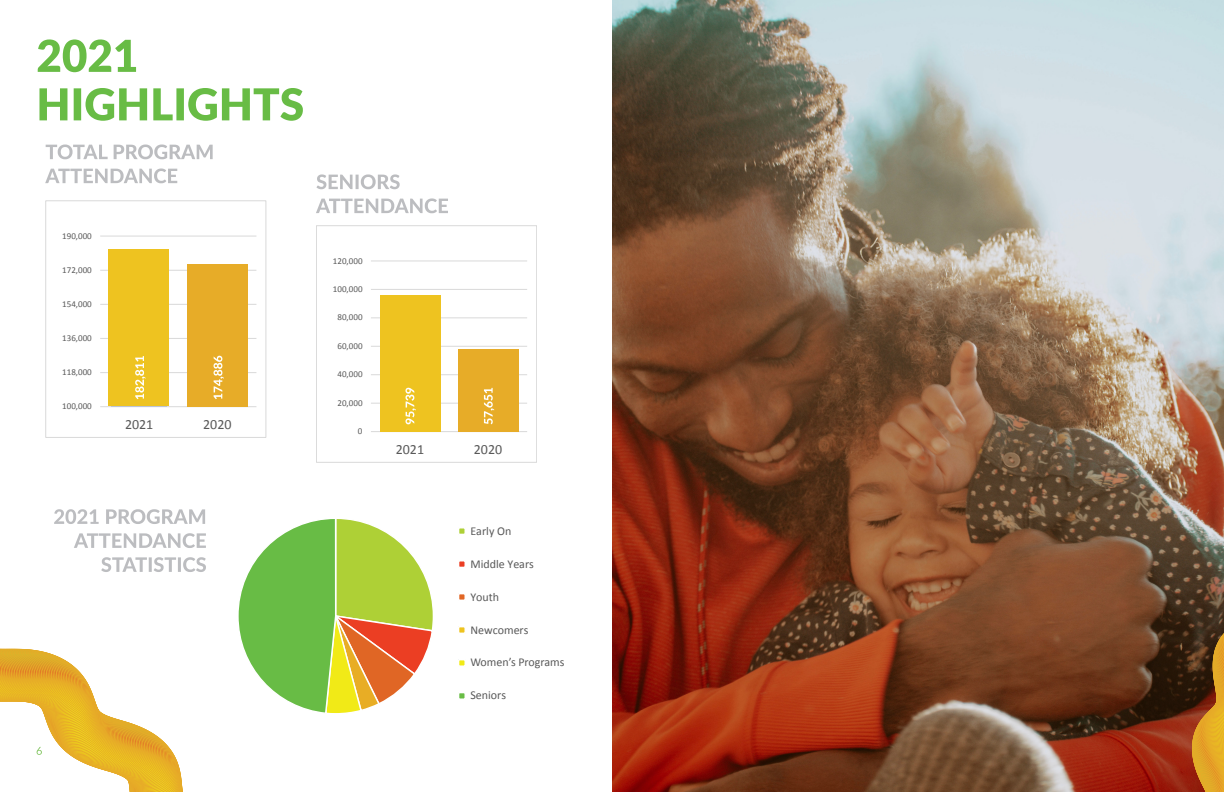
<style>
.page{position:relative;width:1224px;height:792px;background:#fff}
.page>*{position:absolute;margin:0;border:0;box-sizing:border-box;transform-origin:0 0}
.t1{font:14px "Calibri";letter-spacing:-.005em;color:#595959}
.t2{font:12px "Calibri";color:#595959}
.t3{font:9px "Calibri";color:#595959}
</style>
<div class="page">
<img style="left:612px;top:0;width:612px;height:792px">
<svg style="left:45px;top:168px;width:132px;height:15px"></svg>
<svg style="left:46px;top:144px;width:167px;height:15px"></svg>
<svg style="left:316px;top:198px;width:132px;height:15px"></svg>
<svg style="left:316px;top:174px;width:84px;height:15px"></svg>
<svg style="left:101px;top:557px;width:105px;height:15px"></svg>
<svg style="left:74px;top:533px;width:132px;height:15px"></svg>
<svg style="left:54px;top:509px;width:151px;height:15px"></svg>
<hr style="left:371px;top:403px;width:156px;height:1px;background:#d9d9d9">
<hr style="left:371px;top:374px;width:156px;height:1px;background:#d9d9d9">
<hr style="left:371px;top:346px;width:156px;height:1px;background:#d9d9d9">
<hr style="left:371px;top:317px;width:156px;height:1px;background:#d9d9d9">
<hr style="left:371px;top:289px;width:156px;height:1px;background:#d9d9d9">
<hr style="left:371px;top:261px;width:156px;height:1px;background:#d9d9d9">
<hr style="left:371px;top:431px;width:156px;height:1px;background:#d9d9d9">
<div style="left:316px;top:225px;width:221px;height:238px;border:1px solid #d9d9d9"></div>
<hr style="left:100px;top:372px;width:156px;height:1px;background:#d9d9d9">
<hr style="left:100px;top:338px;width:156px;height:1px;background:#d9d9d9">
<hr style="left:100px;top:304px;width:156px;height:1px;background:#d9d9d9">
<hr style="left:100px;top:270px;width:156px;height:1px;background:#d9d9d9">
<hr style="left:100px;top:236px;width:156px;height:1px;background:#d9d9d9">
<hr style="left:100px;top:406px;width:156px;height:1px;background:#d9d9d9">
<div style="left:45px;top:200px;width:221px;height:238px;border:1px solid #d9d9d9"></div>
<div style="left:109px;top:249px;width:60px;height:157px;background:#eec320"></div>
<div style="left:380px;top:295px;width:60px;height:136px;background:#eec320"></div>
<div style="left:187px;top:264px;width:61px;height:142px;background:#e7ac28"></div>
<div style="left:458px;top:349px;width:61px;height:82px;background:#e7ac28"></div>
<svg style="left:135px;top:356px;width:11px;height:43px"></svg>
<svg style="left:405px;top:388px;width:11px;height:36px"></svg>
<svg style="left:214px;top:356px;width:10px;height:43px"></svg>
<svg style="left:484px;top:388px;width:10px;height:36px"></svg>
<svg style="left:238px;top:519px;width:195px;height:194px"></svg>
<svg style="left:459px;top:527px;width:7px;height:139px"></svg>
<div style="left:458px;top:692px;width:8px;height:8px;background:#69bd46;border:1px solid #fff"></div>
<svg style="left:39px;top:88px;width:264px;height:33px"></svg>
<svg style="left:38px;top:39px;width:98px;height:33px"></svg>
<svg style="left:0;top:648px;width:183px;height:144px"></svg>
<svg style="left:1190px;top:619px;width:34px;height:173px;background:#9b671d"></svg>
<p class="t3" style="left:62px;top:229px;width:31px">190,000</p>
<p class="t3" style="left:62px;top:264px;width:31px">172,000</p>
<p class="t3" style="left:62px;top:298px;width:31px">154,000</p>
<p class="t3" style="left:62px;top:332px;width:31px">136,000</p>
<p class="t3" style="left:62px;top:366px;width:31px">118,000</p>
<p class="t3" style="left:62px;top:400px;width:31px">100,000</p>
<p class="t1" style="left:125px;top:415px;width:30px">2021</p>
<p class="t1" style="left:203px;top:415px;width:30px">2020</p>
<p class="t3" style="left:333px;top:254px;width:31px">120,000</p>
<p class="t3" style="left:333px;top:283px;width:31px">100,000</p>
<p class="t3" style="left:338px;top:311px;width:27px">80,000</p>
<p class="t3" style="left:338px;top:340px;width:27px">60,000</p>
<p class="t3" style="left:338px;top:368px;width:27px">40,000</p>
<p class="t3" style="left:338px;top:396px;width:27px">20,000</p>
<p class="t3" style="left:358px;top:425px;width:6px">0</p>
<p class="t1" style="left:396px;top:439px;width:30px">2021</p>
<p class="t1" style="left:474px;top:439px;width:30px">2020</p>
<p class="t2" style="left:470px;top:523px;width:42px">Early On</p>
<p class="t2" style="left:470px;top:556px;width:65px">Middle Years</p>
<p class="t2" style="left:470px;top:589px;width:30px">Youth</p>
<p class="t2" style="left:470px;top:621px;width:60px">Newcomers</p>
<p class="t2" style="left:470px;top:654px;width:96px">Women’s Programs</p>
<p class="t2" style="left:470px;top:687px;width:37px">Seniors</p>
</div>
